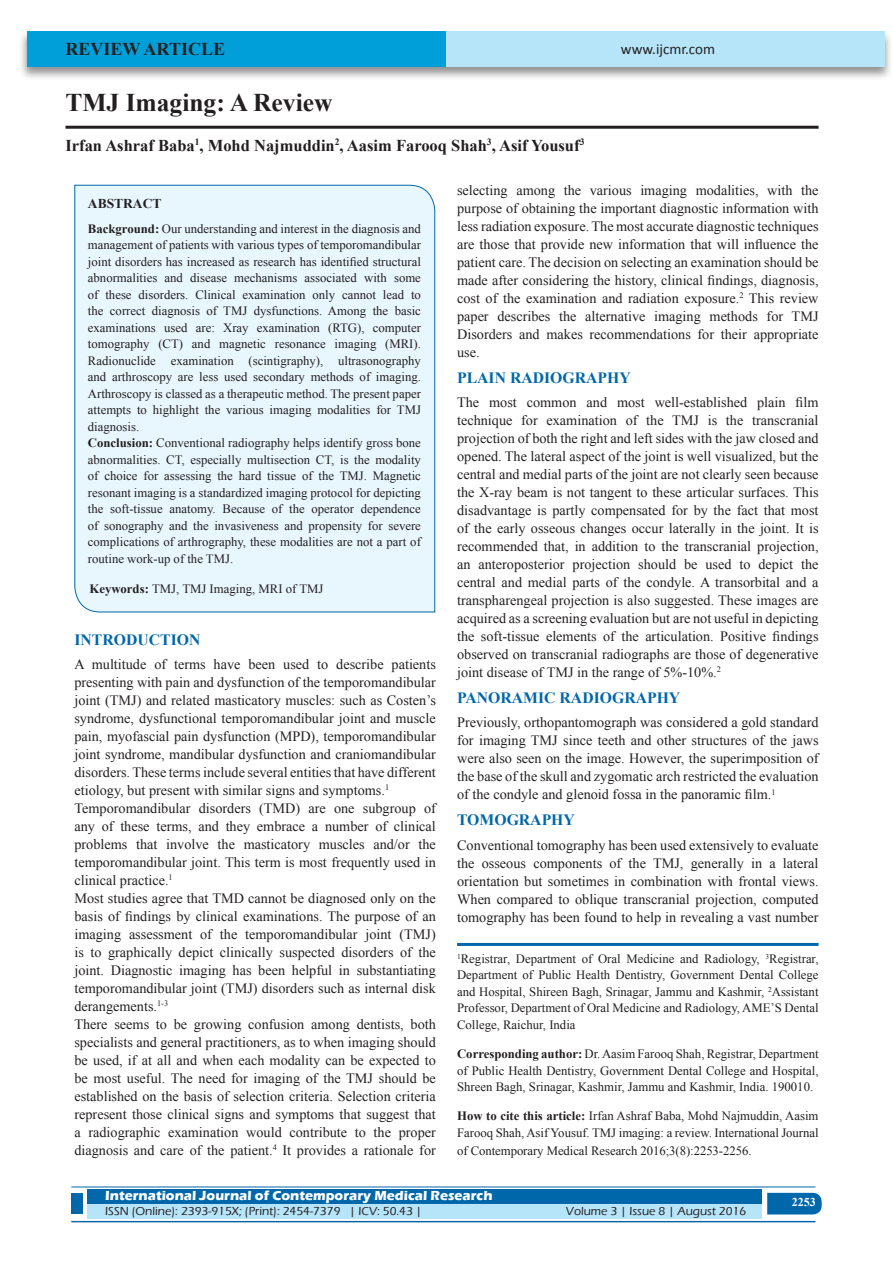
<style>
.page{position:relative;width:893px;height:1263px;background:#fff}
.page>*{position:absolute;margin:0;border:0;box-sizing:border-box;transform-origin:0 0}
.A_Title_New{font:700 25.5px "Times New Roman";color:#231f20}
.AT_new{font:700 18px "Times New Roman";color:#231f20}
.AU-New{font:700 16.5px "Times New Roman";color:#231f20}
.t1{font:700 15.75px "Times New Roman";color:#0067aa}
.t2{font:15px "Calibri";color:#231f20}
.TX_New{font:14.25px/18px "Times New Roman";color:#231f20;text-align:justify}
.t3{font:700 13.5px "Eras ITC";color:#fff}
.t4{font:700 13.5px "Times New Roman";color:#231f20}
.Affi_New{font:12.75px/16.5px "Times New Roman";color:#231f20}
.Corresponding{font:12.75px/16.5px "Times New Roman";color:#231f20;text-align:justify}
.HTC_new{font:12.75px/16.5px "Times New Roman";color:#231f20}
.t5{font:500 12px "Eras ITC";color:#231f20}
.t6{font:700 12px "Times New Roman";color:#fff}
.s1{font-weight:700}
</style>
<div class="page">
<div style="left:19px;top:29px;width:874px;height:52px;background:#231f20;opacity:.5"></div>
<div style="left:27px;top:31px;width:858px;height:35px;background:#b6e4f9"></div>
<div style="left:27px;top:31px;width:419px;height:35px;background:#009fda"></div>
<div style="left:87px;top:1189px;width:674px;height:15px;background:#0067aa"></div>
<div style="left:87px;top:1204px;width:674px;height:15px;background:#b6e4f9"></div>
<svg style="left:767px;top:1193px;width:55px;height:21px"></svg>
<hr style="left:71px;top:1186px;width:744px;height:1px;background:#0067aa">
<hr style="left:71px;top:1221px;width:744px;height:1px;background:#0067aa">
<div style="left:71px;top:1193px;width:12px;height:21px;background:#0067aa"></div>
<hr style="left:65px;top:126px;width:754px;height:3px;background:#231f20">
<div style="left:74px;top:184px;width:361px;height:429px;background:#e8f6fd"></div>
<hr style="left:457px;top:943px;width:362px;height:3px;background:#0067aa">
<p class="AT_new" style="left:65px;top:36px;width:161px">REVIEW ARTICLE</p>
<p class="A_Title_New" style="left:65px;top:85px;width:269px">TMJ Imaging: A Review</p>
<p class="AU-New" style="left:65px;top:134px;width:520px">Irfan Ashraf Baba<sup>1</sup>, Mohd Najmuddin<sup>2</sup>, Aasim Farooq Shah<sup>3</sup>, Asif Yousuf<sup>3</sup></p>
<p class="t2" style="left:621px;top:40px;width:96px">www.ijcmr.com</p>
<p class="t4" style="left:88px;top:194px;width:75px">ABSTRACT</p>
<p class="Affi_New" style="left:88px;top:220px;width:335px"><span class="s1">Background:</span> Our understanding and interest in the diagnosis and management of patients with various types of temporomandibular joint disorders has increased as research has identified structural abnormalities and disease mechanisms associated with some of these disorders. Clinical examination only cannot lead to the correct diagnosis of TMJ dysfunctions. Among the basic examinations used are: Xray examination (RTG), computer tomography (CT) and magnetic resonance imaging (MRI).<br>Radionuclide examination (scintigraphy), ultrasonography and arthroscopy are less used secondary methods of imaging.<br>Arthroscopy is classed as a therapeutic method. The present paper attempts to highlight the various imaging modalities for TMJ diagnosis.<br><span class="s1">Conclusion:</span> Conventional radiography helps identify gross bone abnormalities. CT, especially multisection CT, is the modality of choice for assessing the hard tissue of the TMJ. Magnetic resonant imaging is a standardized imaging protocol for depicting the soft-tissue anatomy. Because of the operator dependence of sonography and the invasiveness and propensity for severe complications of arthrography, these modalities are not a part of routine work-up of the TMJ.</p>
<p class="Affi_New" style="left:89px;top:581px;width:235px"><span class="s1">Keywords:</span> TMJ, TMJ Imaging, MRI of TMJ</p>
<h1 class="t1" style="left:74px;top:628px;width:127px">INTRODUCTION</h1>
<p class="TX_New" style="left:74px;top:655px;width:363px">A multitude of terms have been used to describe patients presenting with pain and dysfunction of the temporomandibular joint (TMJ) and related masticatory muscles: such as Costen’s syndrome, dysfunctional temporomandibular joint and muscle pain, myofascial pain dysfunction (MPD), temporomandibular joint syndrome, mandibular dysfunction and craniomandibular disorders. These terms include several entities that have different etiology, but present with similar signs and symptoms.<sup>1</sup></p>
<p class="TX_New" style="left:74px;top:799px;width:363px">Temporomandibular disorders (TMD) are one subgroup of any of these terms, and they embrace a number of clinical problems that involve the masticatory muscles and/or the temporomandibular joint. This term is most frequently used in clinical practice.<sup>1</sup></p>
<p class="TX_New" style="left:74px;top:889px;width:363px">Most studies agree that TMD cannot be diagnosed only on the basis of findings by clinical examinations. The purpose of an imaging assessment of the temporomandibular joint (TMJ) is to graphically depict clinically suspected disorders of the joint. Diagnostic imaging has been helpful in substantiating temporomandibular joint (TMJ) disorders such as internal disk derangements.<sup>1-3</sup></p>
<p class="TX_New" style="left:74px;top:1015px;width:363px">There seems to be growing confusion among dentists, both specialists and general practitioners, as to when imaging should be used, if at all and when each modality can be expected to be most useful. The need for imaging of the TMJ should be established on the basis of selection criteria. Selection criteria represent those clinical signs and symptoms that suggest that a radiographic examination would contribute to the proper diagnosis and care of the patient.<sup>4</sup> It provides a rationale for</p>
<p class="TX_New" style="left:457px;top:181px;width:363px">selecting among the various imaging modalities, with the purpose of obtaining the important diagnostic information with less radiation exposure. The most accurate diagnostic techniques are those that provide new information that will influence the patient care. The decision on selecting an examination should be made after considering the history, clinical findings, diagnosis, cost of the examination and radiation exposure.<sup>2</sup> This review paper describes the alternative imaging methods for TMJ Disorders and makes recommendations for their appropriate use.</p>
<h1 class="t1" style="left:457px;top:366px;width:175px">PLAIN RADIOGRAPHY</h1>
<p class="TX_New" style="left:457px;top:393px;width:363px">The most common and most well-established plain film technique for examination of the TMJ is the transcranial projection of both the right and left sides with the jaw closed and opened. The lateral aspect of the joint is well visualized, but the central and medial parts of the joint are not clearly seen because the X-ray beam is not tangent to these articular surfaces. This disadvantage is partly compensated for by the fact that most of the early osseous changes occur laterally in the joint. It is recommended that, in addition to the transcranial projection, an anteroposterior projection should be used to depict the central and medial parts of the condyle. A transorbital and a transpharengeal projection is also suggested. These images are acquired as a screening evaluation but are not useful in depicting the soft-tissue elements of the articulation. Positive findings observed on transcranial radiographs are those of degenerative joint disease of TMJ in the range of 5%-10%.<sup>2</sup></p>
<h1 class="t1" style="left:457px;top:687px;width:225px">PANORAMIC RADIOGRAPHY</h1>
<p class="TX_New" style="left:457px;top:713px;width:363px">Previously, orthopantomograph was considered a gold standard for imaging TMJ since teeth and other structures of the jaws were also seen on the image. However, the superimposition of the base of the skull and zygomatic arch restricted the evaluation of the condyle and glenoid fossa in the panoramic film.<sup>1</sup></p>
<h1 class="t1" style="left:457px;top:809px;width:119px">TOMOGRAPHY</h1>
<p class="TX_New" style="left:457px;top:835px;width:363px">Conventional tomography has been used extensively to evaluate the osseous components of the TMJ, generally in a lateral orientation but sometimes in combination with frontal views.<br>When compared to oblique transcranial projection, computed tomography has been found to help in revealing a vast number</p>
<p class="Affi_New" style="left:457px;top:950px;width:363px;text-align:justify"><sup>1</sup>Registrar, Department of Oral Medicine and Radiology, <sup>3</sup>Registrar, Department of Public Health Dentistry, Government Dental College and Hospital, Shireen Bagh, Srinagar, Jammu and Kashmir, <sup>2</sup>Assistant Professor, Department of Oral Medicine and Radiology, AME’S Dental College, Raichur, India</p>
<p class="Corresponding" style="left:457px;top:1045px;width:363px"><span class="s1">Corresponding author:</span> Dr. Aasim Farooq Shah, Registrar, Department of Public Health Dentistry, Government Dental College and Hospital, Shreen Bagh, Srinagar, Kashmir, Jammu and Kashmir, India. 190010.</p>
<p class="HTC_new" style="left:457px;top:1108px;width:363px"><span class="s1">How to cite this article:</span> Irfan Ashraf Baba, Mohd Najmuddin, Aasim<br>Farooq Shah, Asif Yousuf. TMJ imaging: a review. International Journal</p>
<p class="HTC_new" style="left:457px;top:1142px;width:296px">of Contemporary Medical Research 2016;3(8):2253-2256.</p>
<p class="t3" style="left:105px;top:1188px;width:389px">International Journal of Contemporary Medical Research</p>
<p class="t5" style="left:105px;top:1204px;width:318px">ISSN (Online): 2393-915X; (Print): 2454-7379 | ICV: 50.43 |</p>
<p class="t5" style="left:566px;top:1204px;width:182px">Volume 3 | Issue 8 | August 2016</p>
<h4 class="t6" style="left:792px;top:1194px;width:25px">2253</h4>
</div>
